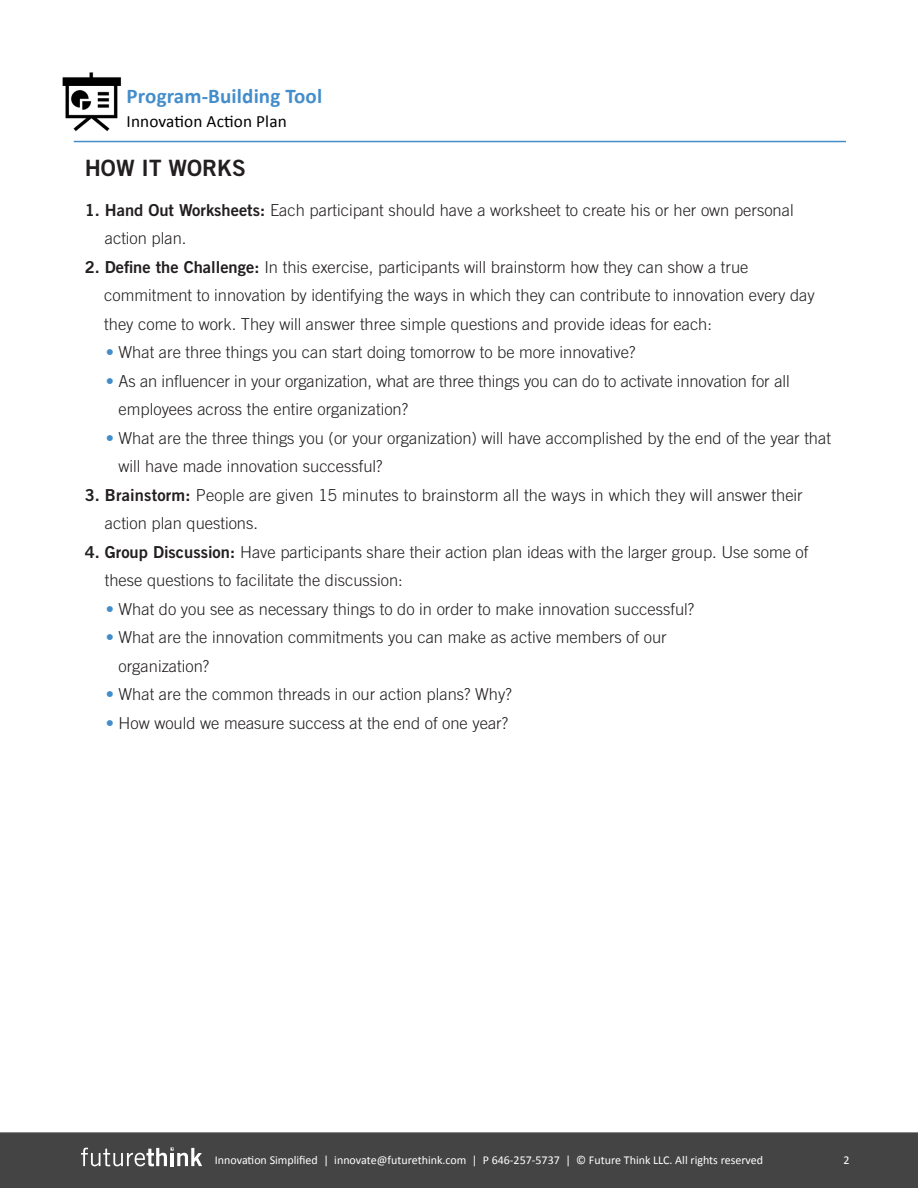
<style>
.page{position:relative;width:918px;height:1188px;background:#fff}
.page>*{position:absolute;margin:0;border:0;box-sizing:border-box;transform-origin:0 0}
.t1{font:22.5px "Trade Gothic LT Std Bd 2";color:#231f20}
.t2{font:700 21px "Calibri";letter-spacing:.005em;color:#448dcb}
.t3{font:17.25px "Calibri";letter-spacing:.005em;color:#000}
.t4{font:300 16.5px/28.5px "Trade Gothic LT Std";color:#231f20}
.t5{font:12px "Calibri";color:#fff}
.s1{font-family:"Trade Gothic LT Std Bd 2";font-weight:400}
.s2{color:#448dcb}
</style>
<div class="page">
<div style="left:0;top:1132px;width:918px;height:56px;background:#444"></div>
<svg style="left:81px;top:1148px;width:121px;height:18px"></svg>
<img style="left:62px;top:72px;width:72px;height:71px">
<hr style="left:74px;top:141px;width:772px;height:1px;background:#448dcb">
<p class="t2" style="left:127px;top:83px;width:197px">Program-Building Tool</p>
<p class="t3" style="left:127px;top:111px;width:162px">Innovation Action Plan</p>
<p class="t1" style="left:85px;top:154px;width:163px">HOW IT WORKS</p>
<p class="t4" style="left:105px;top:195px;width:690px;text-indent:-20px"><span class="s1">1. Hand Out Worksheets:</span> Each participant should have a worksheet to create his or her own personal action plan.</p>
<p class="t4" style="left:85px;top:252px;width:665px"><span class="s1">2. Define the Challenge:</span> In this exercise, participants will brainstorm how they can show a true</p>
<p class="t4" style="left:104px;top:281px;width:712px">commitment to innovation by identifying the ways in which they can contribute to innovation every day they come to work. They will answer three simple questions and provide ideas for each:</p>
<p class="t4" style="left:106px;top:338px;width:531px"><span class="s2">•</span> What are three things you can start doing tomorrow to be more innovative?</p>
<p class="t4" style="left:119px;top:366px;width:673px;text-indent:-13px"><span class="s2">•</span> As an influencer in your organization, what are three things you can do to activate innovation for all employees across the entire organization?</p>
<p class="t4" style="left:119px;top:423px;width:714px;text-indent:-13px"><span class="s2">•</span> What are the three things you (or your organization) will have accomplished by the end of the year that will have made innovation successful?</p>
<p class="t4" style="left:105px;top:480px;width:699px;text-indent:-20px"><span class="s1">3. Brainstorm:</span> People are given 15 minutes to brainstorm all the ways in which they will answer their action plan questions.</p>
<p class="t4" style="left:105px;top:537px;width:705px;text-indent:-20px"><span class="s1">4. Group Discussion:</span> Have participants share their action plan ideas with the larger group. Use some of these questions to facilitate the discussion:</p>
<p class="t4" style="left:106px;top:594px;width:590px"><span class="s2">•</span> What do you see as necessary things to do in order to make innovation successful?</p>
<p class="t4" style="left:119px;top:623px;width:550px;text-indent:-13px"><span class="s2">•</span> What are the innovation commitments you can make as active members of our organization?</p>
<p class="t4" style="left:106px;top:680px;width:408px"><span class="s2">•</span> What are the common threads in our action plans? Why?</p>
<p class="t4" style="left:106px;top:708px;width:404px"><span class="s2">•</span> How would we measure success at the end of one year?</p>
<p class="t5" style="left:215px;top:1152px;width:550px">Innovation Simplified | innovate@futurethink.com | P 646-257-5737 | © Future Think LLC. All rights reserved</p>
<p class="t5" style="left:844px;top:1153px;width:8px">2</p>
</div>
